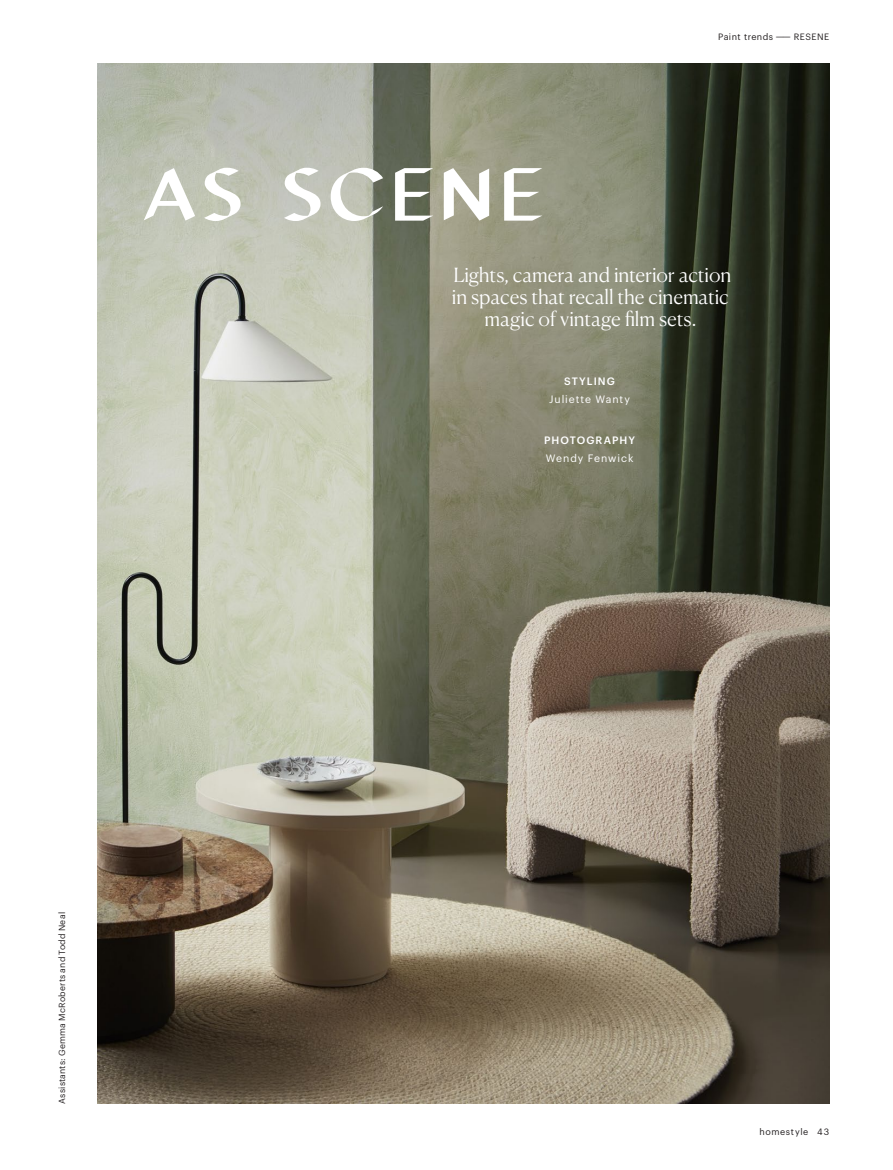
<style>
.page{position:relative;width:893px;height:1170px;background:#fff}
.page>*{position:absolute;margin:0;border:0;box-sizing:border-box;transform-origin:0 0}
.Home_feature_header{font:75px "Fansy C";letter-spacing:.1em;color:#fff}
.Standfirst{font:300 19.5px/21.8px "Canela Deck";letter-spacing:-.01em;color:#fff;text-align:center}
.t1{font:10.5px/18px "Graphik";letter-spacing:.085em;color:#fff;text-align:center}
.t2{font:9px "Graphik";letter-spacing:.05em;color:#231f20}
.t3{font:9px "Graphik";letter-spacing:.07em;color:#231f20}
.t4{font:8.7px "Graphik";letter-spacing:.025em;color:#231f20}
.s1{font-weight:500}
</style>
<div class="page">
<img style="left:98px;top:64px;width:731px;height:1039px">
<p class="Home_feature_header" style="left:144px;top:144px;width:401px">AS SCENE</p>
<p class="t2" style="left:718px;top:29px;width:113px">Paint trends —— RESENE</p>
<p class="Standfirst" style="left:452px;top:262px;width:281px">Lights, camera and interior action in spaces that recall the cinematic magic of vintage film sets.</p>
<p class="t1" style="left:549px;top:371px;width:82px"><span class="s1">STYLING<br></span>Juliette Wanty</p>
<p class="t1" style="left:544px;top:430px;width:92px;text-align:left"><span class="s1">PHOTOGRAPHY<br></span>Wendy Fenwick</p>
<p class="t4" style="left:55px;top:1103px;width:193px;rotate:-90deg">Assistants: Gemma McRoberts and Todd Neal</p>
<p class="t3" style="left:760px;top:1124px;width:71px">homestyle 43</p>
</div>
